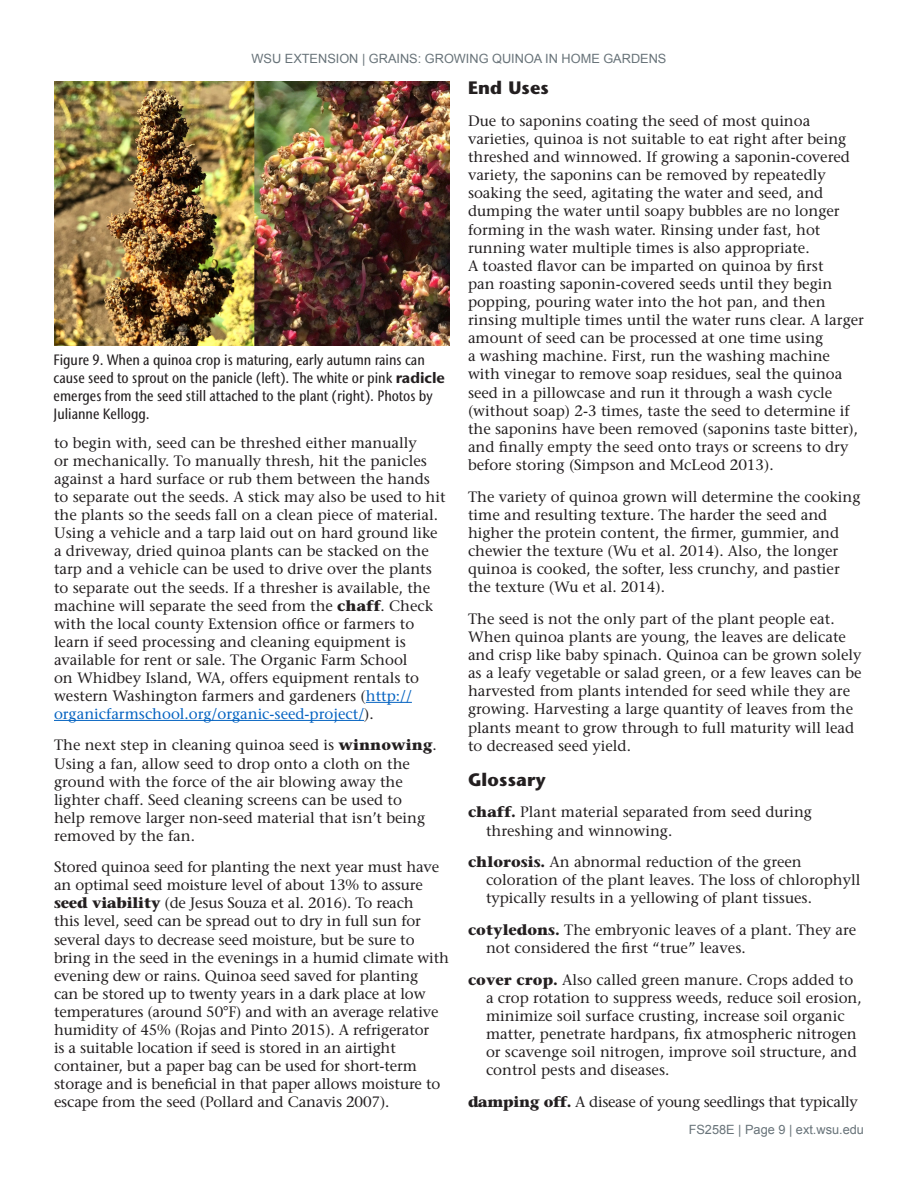
<style>
.page{position:relative;width:918px;height:1188px;background:#fff}
.page>*{position:absolute;margin:0;border:0;box-sizing:border-box;transform-origin:0 0}
.Body_Head{font:700 18px "Stone Sans Std";letter-spacing:.01em;color:#231f20}
.Body_Text{font:500 15px/18px "Stone Serif Std";color:#231f20}
.References{font:500 15px/18.1px "Stone Serif Std";color:#231f20}
.Figure{font:500 condensed 15px/18px "Stone Sans IIITC Std";color:#231f20}
.References-2{font:500 15px "Stone Serif Std";letter-spacing:-.02em;color:#231f20}
.t1{font:12.75px "Arial";color:#687379}
.s1{font-weight:700;font-stretch:normal}
.s2{font-weight:700}
.s3{color:#0563c1}
</style>
<div class="page">
<hr style="left:366px;top:702px;width:46px;height:1px;background:#0563c1">
<hr style="left:54px;top:720px;width:310px;height:1px;background:#0563c1">
<img style="left:54px;top:81px;width:396px;height:264px">
<p class="t1" style="left:252px;top:50px;width:416px">WSU EXTENSION | GRAINS: GROWING QUINOA IN HOME GARDENS</p>
<p class="Figure" style="left:54px;top:351px;width:393px">Figure 9. When a quinoa crop is maturing, early autumn rains can cause seed to sprout on the panicle (left). The white or pink <span class="s1">radicle </span>emerges from the seed still attached to the plant (right). Photos by Julianne Kellogg.</p>
<p class="Body_Text" style="left:54px;top:434px;width:393px">to begin with, seed can be threshed either manually<br>or mechanically. To manually thresh, hit the panicles against a hard surface or rub them between the hands to separate out the seeds. A stick may also be used to hit the plants so the seeds fall on a clean piece of material.<br>Using a vehicle and a tarp laid out on hard ground like a driveway, dried quinoa plants can be stacked on the tarp and a vehicle can be used to drive over the plants to separate out the seeds. If a thresher is available, the machine will separate the seed from the <span class="s2">chaff</span>. Check with the local county Extension office or farmers to learn if seed processing and cleaning equipment is available for rent or sale. The Organic Farm School<br>on Whidbey Island, WA, offers equipment rentals to western Washington farmers and gardeners (<span class="s3">http:// organicfarmschool.org/organic-seed-project/</span>).</p>
<p class="Body_Text" style="left:54px;top:736px;width:384px">The next step in cleaning quinoa seed is <span class="s2">winnowing</span>.<br>Using a fan, allow seed to drop onto a cloth on the ground with the force of the air blowing away the lighter chaff. Seed cleaning screens can be used to<br>help remove larger non-seed material that isn’t being removed by the fan.</p>
<p class="Body_Text" style="left:54px;top:858px;width:397px">Stored quinoa seed for planting the next year must have an optimal seed moisture level of about 13% to assure <span class="s2">seed viability</span> (de Jesus Souza et al. 2016). To reach<br>this level, seed can be spread out to dry in full sun for several days to decrease seed moisture, but be sure to bring in the seed in the evenings in a humid climate with evening dew or rains. Quinoa seed saved for planting<br>can be stored up to twenty years in a dark place at low temperatures (around 50°F) and with an average relative humidity of 45% (Rojas and Pinto 2015). A refrigerator<br>is a suitable location if seed is stored in an airtight container, but a paper bag can be used for short-term storage and is beneficial in that paper allows moisture to escape from the seed (Pollard and Canavis 2007).</p>
<p class="Body_Head" style="left:468px;top:77px;width:82px">End Uses</p>
<p class="Body_Text" style="left:468px;top:112px;width:397px">Due to saponins coating the seed of most quinoa varieties, quinoa is not suitable to eat right after being threshed and winnowed. If growing a saponin-covered variety, the saponins can be removed by repeatedly soaking the seed, agitating the water and seed, and dumping the water until soapy bubbles are no longer forming in the wash water. Rinsing under fast, hot running water multiple times is also appropriate.<br>A toasted flavor can be imparted on quinoa by first<br>pan roasting saponin-covered seeds until they begin popping, pouring water into the hot pan, and then rinsing multiple times until the water runs clear. A larger amount of seed can be processed at one time using<br>a washing machine. First, run the washing machine with vinegar to remove soap residues, seal the quinoa seed in a pillowcase and run it through a wash cycle (without soap) 2-3 times, taste the seed to determine if the saponins have been removed (saponins taste bitter), and finally empty the seed onto trays or screens to dry before storing (Simpson and McLeod 2013).</p>
<p class="Body_Text" style="left:468px;top:487px;width:394px">The variety of quinoa grown will determine the cooking time and resulting texture. The harder the seed and higher the protein content, the firmer, gummier, and chewier the texture (Wu et al. 2014). Also, the longer quinoa is cooked, the softer, less crunchy, and pastier the texture (Wu et al. 2014).</p>
<p class="Body_Text" style="left:468px;top:610px;width:395px">The seed is not the only part of the plant people eat.<br>When quinoa plants are young, the leaves are delicate and crisp like baby spinach. Quinoa can be grown solely as a leafy vegetable or salad green, or a few leaves can be harvested from plants intended for seed while they are growing. Harvesting a large quantity of leaves from the plants meant to grow through to full maturity will lead to decreased seed yield.</p>
<p class="Body_Head" style="left:468px;top:769px;width:79px">Glossary</p>
<p class="References" style="left:486px;top:803px;width:328px;text-indent:-18px"><span class="s2">chaff.</span> Plant material separated from seed during threshing and winnowing.</p>
<p class="References" style="left:486px;top:853px;width:376px;text-indent:-18px"><span class="s2">chlorosis.</span> An abnormal reduction of the green coloration of the plant leaves. The loss of chlorophyll typically results in a yellowing of plant tissues.</p>
<p class="References" style="left:486px;top:921px;width:372px;text-indent:-18px"><span class="s2">cotyledons.</span> The embryonic leaves of a plant. They are not considered the first “true” leaves.</p>
<p class="References" style="left:486px;top:971px;width:377px;text-indent:-18px"><span class="s2">cover crop.</span> Also called green manure. Crops added to a crop rotation to suppress weeds, reduce soil erosion, minimize soil surface crusting, increase soil organic matter, penetrate hardpans, fix atmospheric nitrogen or scavenge soil nitrogen, improve soil structure, and control pests and diseases.</p>
<p class="References-2" style="left:468px;top:1093px;width:391px"><span class="s2">damping off.</span> A disease of young seedlings that typically</p>
<p class="t1" style="left:689px;top:1121px;width:177px">FS258E | Page 9 | ext.wsu.edu</p>
</div>
